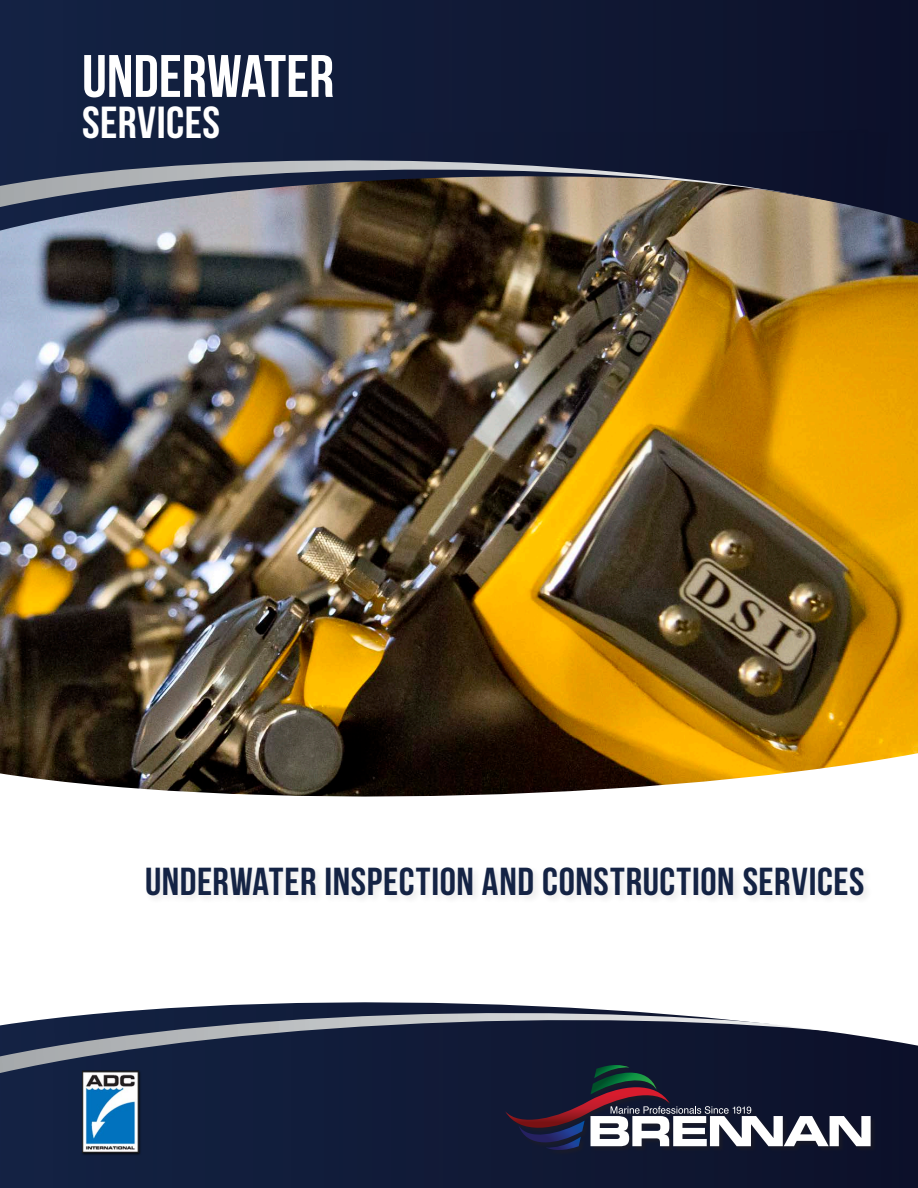
<style>
.page{position:relative;width:918px;height:1188px;background:#fff}
.page>*{position:absolute;margin:0;border:0;box-sizing:border-box;transform-origin:0 0}
.t1{font:59.85px "Bebas Neue";color:#fff;scale:1.04 1}
.t2{font:44.85px "Bebas Neue";letter-spacing:.01em;color:#fff;scale:1.05 1}
.t3{font:39px "Bebas Neue";letter-spacing:.015em;color:#142344;scale:1.05 1}
</style>
<div class="page">
<img style="left:0;top:223px;width:918px;height:520px">
<svg style="left:0;top:1073px;width:918px;height:115px;background:#101b38"></svg>
<svg style="left:0;top:1056px;width:918px;height:17px;background:#19223e"></svg>
<svg style="left:0;top:1002px;width:918px;height:54px"></svg>
<svg style="left:0;top:0;width:918px;height:223px;background:#101a36"></svg>
<svg style="left:0;top:130px;width:875px;height:101px;background:#736e6c"></svg>
<svg style="left:0;top:133px;width:889px;height:79px;background:#434552"></svg>
<svg style="left:0;top:743px;width:918px;height:54px"></svg>
<div style="left:145px;top:865px;width:728px;height:40px;background:#f6f6f6"></div>
<div style="left:506px;top:1065px;width:371px;height:91px;background:#0e152e"></div>
<svg style="left:505px;top:1065px;width:366px;height:86px"></svg>
<img style="left:79px;top:1068px;width:62px;height:87px">
<p class="t1" style="left:82px;top:43px;width:244px">UNDERWATER</p>
<p class="t2" style="left:82px;top:97px;width:133px">SERVICES</p>
<p class="t3" style="left:145px;top:860px;width:687px">UNDERWATER INSPECTION AND CONSTRUCTION SERVICES</p>
</div>
